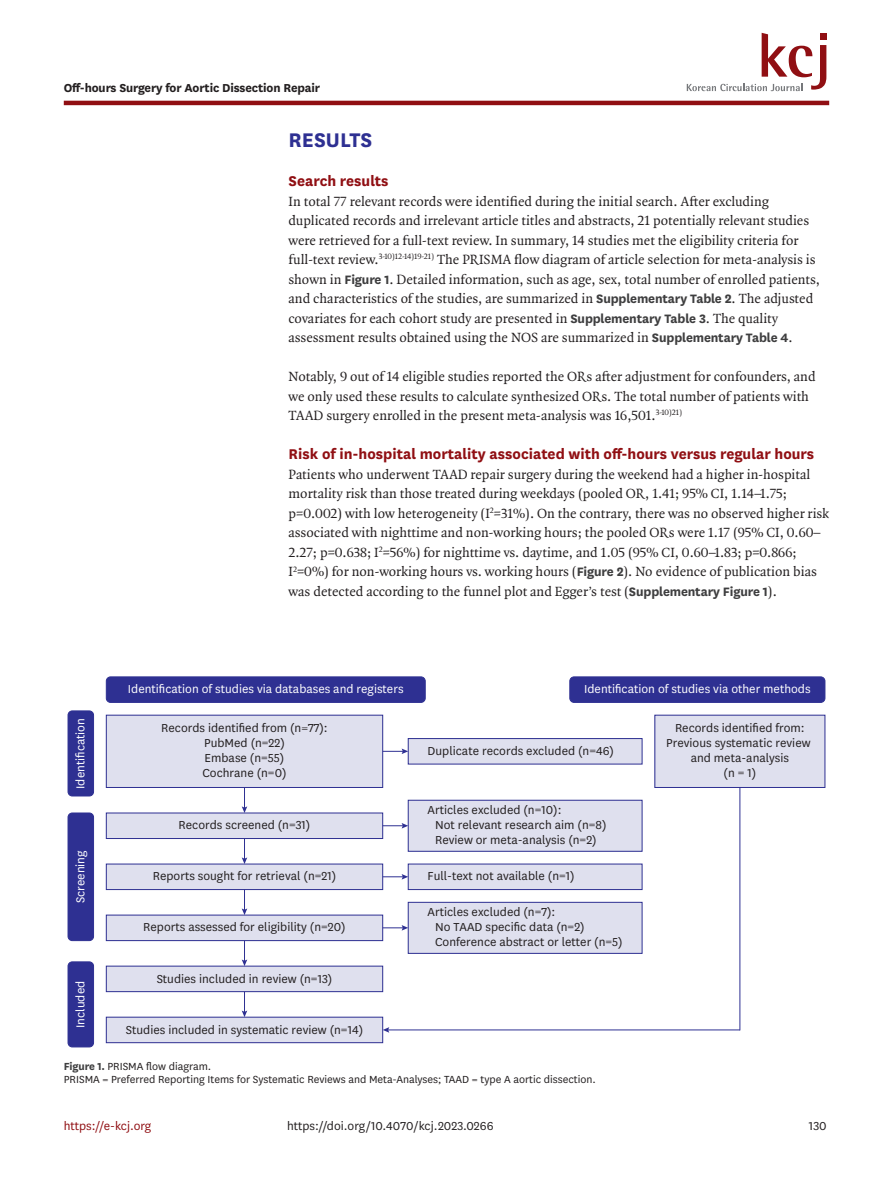
<style>
.page{position:relative;width:893px;height:1191px;background:#fff}
.page>*{position:absolute;margin:0;border:0;box-sizing:border-box;transform-origin:0 0}
.body_title1{font:700 23.1px "National";color:#2e3092}
.body_title2{font:700 16.5px "National";color:#900f13}
.body_title2_stacked{font:700 16.5px "National";color:#900f13}
.body_p_first{font:14.25px/19.5px "Quadraat OT";color:#231f20}
.body_p{font:14.25px/19.5px "Quadraat OT";color:#231f20}
.t1{font:13.5px/15px "National";color:#231f20;text-align:center}
.t2{font:13.5px "National";color:#fff}
.t3{font:700 13.5px "National";letter-spacing:-.01em;color:#231f20}
.t4{font:13.5px "National";color:#900f13}
.t5{font:12px/13.5px "National";color:#231f20}
.s1{font-family:"National";font-weight:700;color:#3e3e3f}
.s2{font-weight:700;color:#3e3e3f}
</style>
<div class="page">
<hr style="left:64px;top:101px;width:765px;height:4px;background:#900f13">
<div style="left:820px;top:34px;width:7px;height:6px;background:#900f13"></div>
<svg style="left:687px;top:33px;width:139px;height:58px"></svg>
<hr style="left:739px;top:787px;width:1px;height:243px;background:#2e3092">
<svg style="left:242px;top:839px;width:5px;height:24px"></svg>
<svg style="left:242px;top:890px;width:5px;height:24px"></svg>
<svg style="left:242px;top:941px;width:5px;height:24px"></svg>
<svg style="left:242px;top:992px;width:5px;height:24px"></svg>
<svg style="left:383px;top:823px;width:25px;height:5px"></svg>
<svg style="left:383px;top:748px;width:25px;height:6px"></svg>
<hr style="left:387px;top:1029px;width:353px;height:1px;background:#2e3092">
<svg style="left:383px;top:1027px;width:6px;height:5px"></svg>
<svg style="left:383px;top:874px;width:25px;height:5px"></svg>
<svg style="left:383px;top:925px;width:25px;height:5px"></svg>
<svg style="left:242px;top:788px;width:5px;height:24px"></svg>
<div style="left:408px;top:738px;width:234px;height:26px;background:#dfe0ee"></div>
<div style="left:408px;top:738px;width:234px;height:26px;border:1px solid #2e3092"></div>
<div style="left:106px;top:677px;width:319px;height:25px;background:#2e3092;border-radius:4px"></div>
<div style="left:106px;top:676px;width:320px;height:27px;border:1px solid #2e3092;border-radius:4px"></div>
<div style="left:570px;top:677px;width:255px;height:25px;background:#2e3092;border-radius:4px"></div>
<div style="left:569px;top:676px;width:256px;height:27px;border:1px solid #2e3092;border-radius:4px"></div>
<div style="left:106px;top:715px;width:277px;height:72px;background:#dfe0ee"></div>
<div style="left:106px;top:715px;width:277px;height:73px;border:1px solid #2e3092"></div>
<div style="left:655px;top:715px;width:170px;height:72px;background:#dfe0ee"></div>
<div style="left:654px;top:715px;width:171px;height:73px;border:1px solid #2e3092"></div>
<div style="left:68px;top:711px;width:26px;height:85px;background:#2e3092;border-radius:4px"></div>
<div style="left:68px;top:710px;width:26px;height:86px;border:1px solid #2e3092;border-radius:4px"></div>
<div style="left:68px;top:962px;width:26px;height:85px;background:#2e3092;border-radius:4px"></div>
<div style="left:68px;top:961px;width:26px;height:86px;border:1px solid #2e3092;border-radius:4px"></div>
<div style="left:106px;top:813px;width:277px;height:25px;background:#dfe0ee"></div>
<div style="left:106px;top:812px;width:277px;height:27px;border:1px solid #2e3092"></div>
<div style="left:408px;top:800px;width:234px;height:51px;background:#dfe0ee"></div>
<div style="left:408px;top:800px;width:234px;height:51px;border:1px solid #2e3092"></div>
<div style="left:408px;top:864px;width:234px;height:25px;background:#dfe0ee"></div>
<div style="left:408px;top:863px;width:234px;height:27px;border:1px solid #2e3092"></div>
<div style="left:106px;top:915px;width:277px;height:25px;background:#dfe0ee"></div>
<div style="left:106px;top:914px;width:277px;height:27px;border:1px solid #2e3092"></div>
<div style="left:106px;top:966px;width:277px;height:25px;background:#dfe0ee"></div>
<div style="left:106px;top:965px;width:277px;height:27px;border:1px solid #2e3092"></div>
<div style="left:106px;top:1017px;width:277px;height:25px;background:#dfe0ee"></div>
<div style="left:106px;top:1016px;width:277px;height:27px;border:1px solid #2e3092"></div>
<div style="left:106px;top:864px;width:277px;height:25px;background:#dfe0ee"></div>
<div style="left:106px;top:863px;width:277px;height:27px;border:1px solid #2e3092"></div>
<div style="left:408px;top:902px;width:234px;height:51px;background:#dfe0ee"></div>
<div style="left:408px;top:902px;width:234px;height:51px;border:1px solid #2e3092"></div>
<div style="left:68px;top:813px;width:26px;height:127px;background:#2e3092;border-radius:4px"></div>
<div style="left:68px;top:812px;width:26px;height:129px;border:1px solid #2e3092;border-radius:4px"></div>
<p class="t3" style="left:64px;top:78px;width:258px">Off-hours Surgery for Aortic Dissection Repair</p>
<p class="t2" style="left:72px;top:789px;width:72px;rotate:-90deg">Identification</p>
<p class="t2" style="left:72px;top:903px;width:54px;rotate:-90deg">Screening</p>
<p class="t2" style="left:72px;top:1028px;width:49px;rotate:-90deg">Included</p>
<p class="body_title1" style="left:289px;top:124px;width:85px">RESULTS</p>
<p class="body_title2_stacked" style="left:289px;top:169px;width:102px">Search results</p>
<p class="body_p_first" style="left:289px;top:191px;width:533px">In total 77 relevant records were identified during the initial search. After excluding duplicated records and irrelevant article titles and abstracts, 21 potentially relevant studies were retrieved for a full-text review. In summary, 14 studies met the eligibility criteria for full-text review.<sup>3-10)12-14)19-21)</sup> The PRISMA flow diagram of article selection for meta-analysis is shown in <span class="s1">Figure 1</span>. Detailed information, such as age, sex, total number of enrolled patients, and characteristics of the studies, are summarized in <span class="s1">Supplementary Table 2</span>. The adjusted covariates for each cohort study are presented in <span class="s1">Supplementary Table 3</span>. The quality assessment results obtained using the NOS are summarized in <span class="s1">Supplementary Table 4</span>.</p>
<p class="body_p" style="left:289px;top:367px;width:529px">Notably, 9 out of 14 eligible studies reported the ORs after adjustment for confounders, and we only used these results to calculate synthesized ORs. The total number of patients with<br>TAAD surgery enrolled in the present meta-analysis was 16,501.<sup>3-10)21)</sup></p>
<p class="body_title2" style="left:289px;top:442px;width:527px">Risk of in-hospital mortality associated with off-hours versus regular hours</p>
<p class="body_p_first" style="left:289px;top:464px;width:542px">Patients who underwent TAAD repair surgery during the weekend had a higher in-hospital mortality risk than those treated during weekdays (pooled OR, 1.41; 95% CI, 1.14–1.75; p=0.002) with low heterogeneity (I<sup>2</sup>=31%). On the contrary, there was no observed higher risk associated with nighttime and non-working hours; the pooled ORs were 1.17 (95% CI, 0.60– 2.27; p=0.638; I<sup>2</sup>=56%) for nighttime vs. daytime, and 1.05 (95% CI, 0.60–1.83; p=0.866; I<sup>2</sup>=0%) for non-working hours vs. working hours (<span class="s1">Figure 2</span>). No evidence of publication bias was detected according to the funnel plot and Egger’s test (<span class="s1">Supplementary Figure 1</span>).</p>
<p class="t2" style="left:128px;top:680px;width:277px">Identification of studies via databases and registers</p>
<p class="t2" style="left:584px;top:680px;width:228px">Identification of studies via other methods</p>
<p class="t1" style="left:161px;top:720px;width:168px">Records identified from (n=77):<br>PubMed (n=22)<br>Embase (n=55)<br>Cochrane (n=0)</p>
<p class="t1" style="left:666px;top:720px;width:146px">Records identified from:<br>Previous systematic review and meta-analysis<br>(n = 1)</p>
<p class="t1" style="left:428px;top:742px;width:188px">Duplicate records excluded (n=46)</p>
<p class="t1" style="left:179px;top:817px;width:133px">Records screened (n=31)</p>
<p class="t1" style="left:153px;top:868px;width:185px">Reports sought for retrieval (n=21)</p>
<p class="t1" style="left:143px;top:919px;width:204px">Reports assessed for eligibility (n=20)</p>
<p class="t1" style="left:157px;top:970px;width:177px">Studies included in review (n=13)</p>
<p class="t1" style="left:126px;top:1021px;width:239px">Studies included in systematic review (n=14)</p>
<p class="t1" style="left:435px;top:802px;width:173px;text-align:left;text-indent:-8px">Articles excluded (n=10):<br>Not relevant research aim (n=8)<br>Review or meta-analysis (n=2)</p>
<p class="t1" style="left:428px;top:868px;width:148px">Full-text not available (n=1)</p>
<p class="t1" style="left:435px;top:904px;width:189px;text-align:left;text-indent:-8px">Articles excluded (n=7):<br>No TAAD specific data (n=2)<br>Conference abstract or letter (n=5)</p>
<p class="t5" style="left:64px;top:1059px;width:534px"><span class="s2">Figure 1.</span> PRISMA flow diagram.<br>PRISMA = Preferred Reporting Items for Systematic Reviews and Meta-Analyses; TAAD = type A aortic dissection.</p>
<p class="t4" style="left:64px;top:1116px;width:89px">https://e-kcj.org</p>
<p class="t1" style="left:287px;top:1117px;width:208px">https://doi.org/10.4070/kcj.2023.0266</p>
<p class="t1" style="left:809px;top:1117px;width:19px">130</p>
</div>
